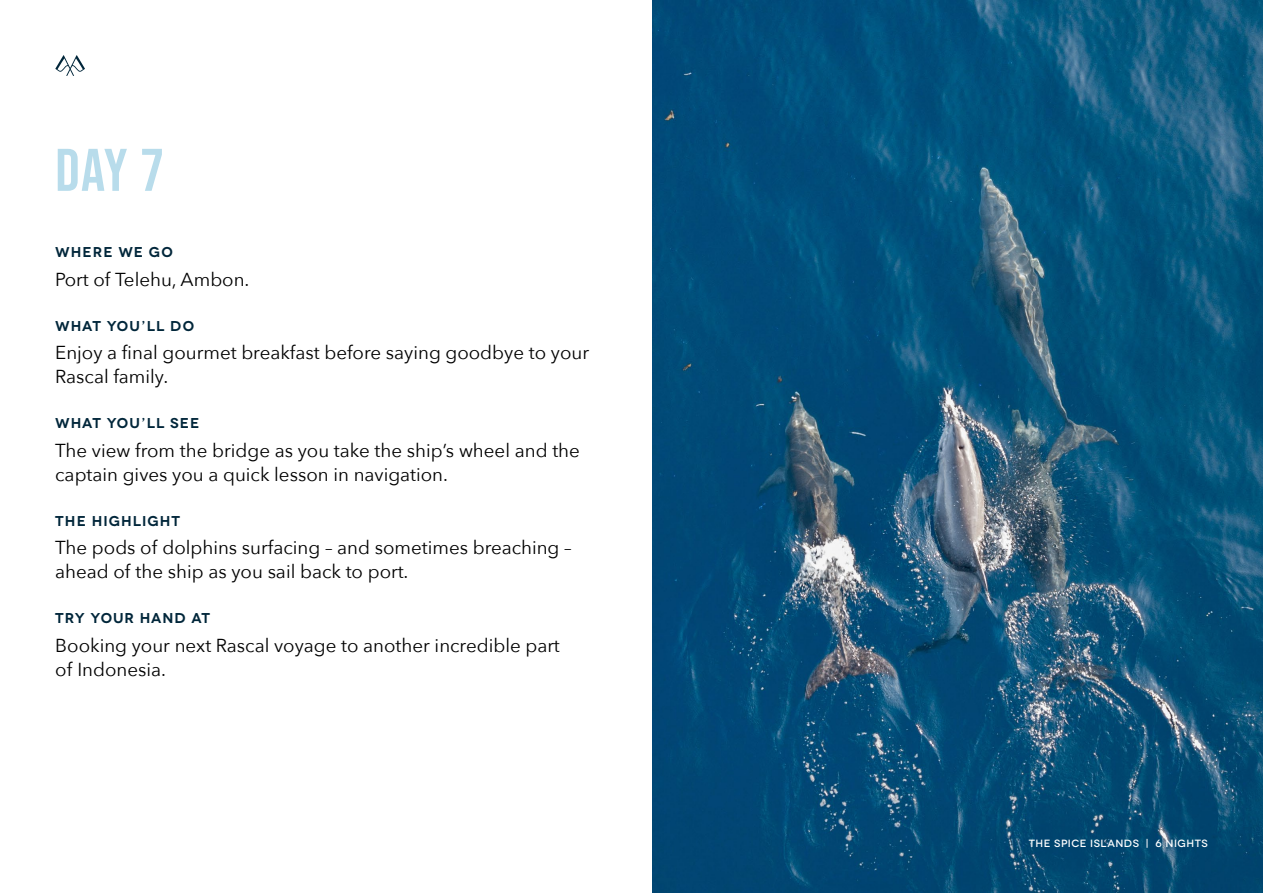
<style>
.page{position:relative;width:1263px;height:893px;background:#fff}
.page>*{position:absolute;margin:0;border:0;box-sizing:border-box;transform-origin:0 0}
.t1{font:60px "Bebas Neue";color:#b8dceb}
.t2{font:18.75px/24px "Avenir Next";color:#000}
.t3{font:600 14.25px "Novecentowide";letter-spacing:.075em;color:#00263a}
.t4{font:500 10.5px "Novecentowide";letter-spacing:.05em;color:#fff}
</style>
<div class="page">
<img style="left:653px;top:0;width:610px;height:893px">
<svg style="left:55px;top:55px;width:30px;height:21px"></svg>
<h1 class="t1" style="left:55px;top:136px;width:110px">DAY 7</h1>
<p class="t3" style="left:55px;top:244px;width:119px">WHERE WE GO</p>
<p class="t2" style="left:55px;top:266px;width:196px">Port of Telehu, Ambon.</p>
<p class="t3" style="left:55px;top:317px;width:140px">WHAT YOU’LL DO</p>
<p class="t2" style="left:55px;top:340px;width:535px">Enjoy a final gourmet breakfast before saying goodbye to your<br>Rascal family.</p>
<p class="t3" style="left:55px;top:415px;width:146px">WHAT YOU’LL SEE</p>
<p class="t2" style="left:55px;top:437px;width:526px">The view from the bridge as you take the ship’s wheel and the captain gives you a quick lesson in navigation.</p>
<p class="t3" style="left:55px;top:512px;width:126px">THE HIGHLIGHT</p>
<p class="t2" style="left:55px;top:535px;width:518px">The pods of dolphins surfacing – and sometimes breaching – ahead of the ship as you sail back to port.</p>
<p class="t3" style="left:55px;top:610px;width:156px">TRY YOUR HAND AT</p>
<p class="t2" style="left:55px;top:632px;width:506px">Booking your next Rascal voyage to another incredible part of Indonesia.</p>
<p class="t4" style="left:1029px;top:837px;width:180px">THE SPICE ISLANDS | 6 NIGHTS</p>
</div>
